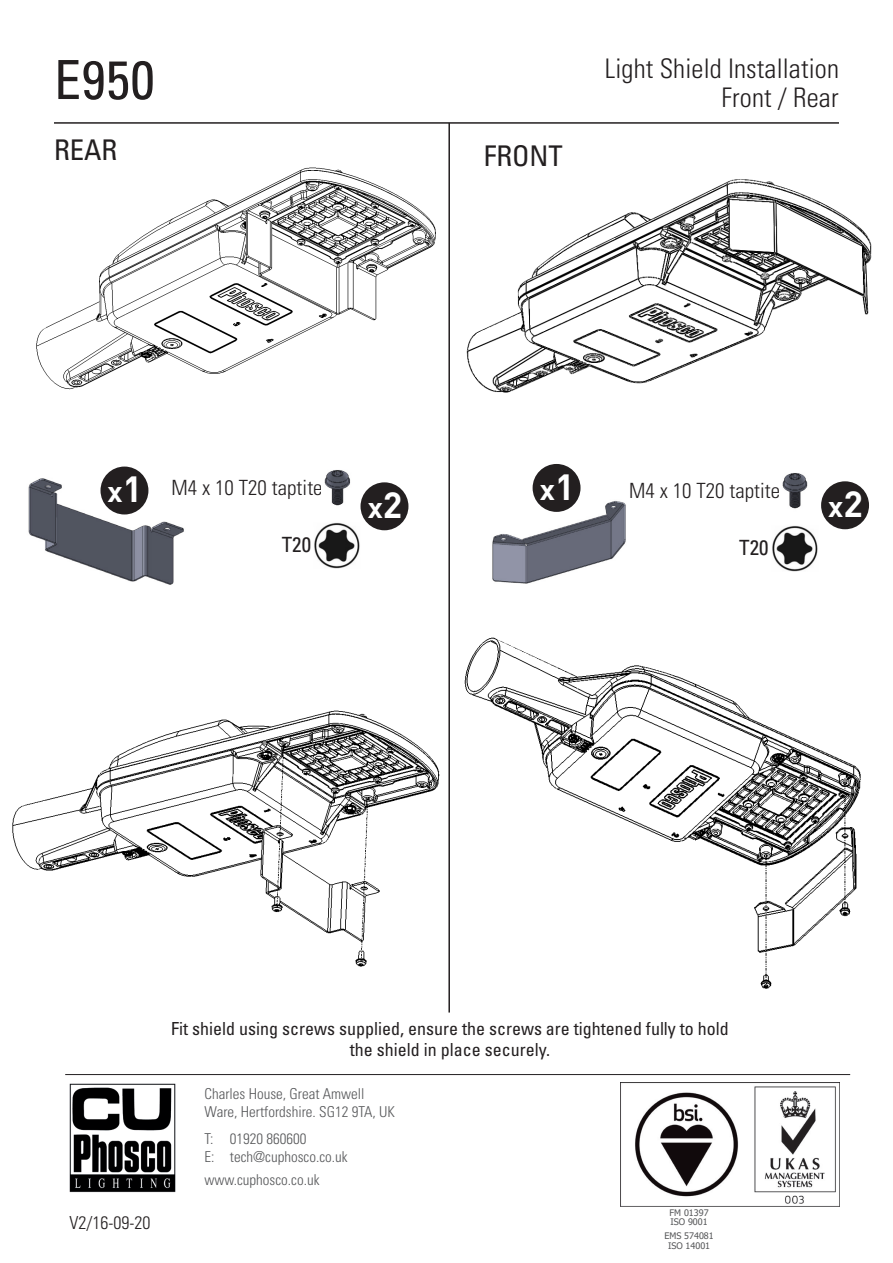
<style>
.page{position:relative;width:893px;height:1263px;background:#fff}
.page>*{position:absolute;margin:0;border:0;box-sizing:border-box;transform-origin:0 0}
.t1{font:condensed 54px "Univers LT Std";color:#231f20}
.t2{font:700 28.8px "DIN";color:#fff}
.t3{font:condensed 28.5px "Univers LT Std";color:#231f20}
.t4{font:300 condensed 27px "Univers LT Std";letter-spacing:.005em;color:#231f20}
.t5{font:300 condensed 21px "Univers LT Std";letter-spacing:.005em;color:#231f20}
.t6{font:condensed 21px "Univers LT Std";letter-spacing:.005em;color:#231f20}
.t7{font:condensed 18px/21.6px "Univers LT Std";color:#231f20;text-align:center}
.t8{font:300 condensed 18px "Univers LT Std";color:#231f20}
.t9{font:300 condensed 15px "Univers LT Std";color:#57585a}
.t10{font:9px "Tahoma";color:#57585a}
.s1{font-size:36px}
</style>
<div class="page">
<hr style="left:54px;top:122px;width:785px;height:2px;background:#231f20">
<img style="left:28px;top:475px;width:156px;height:110px">
<hr style="left:448px;top:123px;width:2px;height:889px;background:#231f20">
<img style="left:466px;top:179px;width:406px;height:214px">
<div style="left:821px;top:481px;width:48px;height:48px;background:#231f20;border-radius:50%"></div>
<img style="left:69px;top:1083px;width:107px;height:110px">
<hr style="left:65px;top:1074px;width:785px;height:1px;background:#231f20">
<img style="left:620px;top:1083px;width:219px;height:124px">
<img style="left:782px;top:473px;width:26px;height:36px">
<img style="left:772px;top:526px;width:46px;height:46px">
<img style="left:324px;top:470px;width:27px;height:36px">
<img style="left:314px;top:523px;width:46px;height:46px">
<img style="left:464px;top:637px;width:397px;height:352px">
<img style="left:12px;top:710px;width:428px;height:257px">
<div style="left:100px;top:467px;width:48px;height:47px;background:#231f20;border-radius:50%"></div>
<div style="left:360px;top:482px;width:48px;height:48px;background:#231f20;border-radius:50%"></div>
<img style="left:492px;top:500px;width:134px;height:83px">
<div style="left:533px;top:464px;width:47px;height:48px;background:#231f20;border-radius:50%"></div>
<img style="left:36px;top:167px;width:400px;height:223px">
<p class="t1" style="left:54px;top:46px;width:102px">E950</p>
<p class="t4" style="left:605px;top:52px;width:236px">Light Shield Installation</p>
<p class="t4" style="left:722px;top:81px;width:118px">Front / Rear</p>
<p class="t3" style="left:54px;top:131px;width:65px">REAR</p>
<p class="t3" style="left:484px;top:138px;width:81px">FRONT</p>
<p class="t2" style="left:108px;top:473px;width:36px">x<span class="s1">1</span></p>
<p class="t5" style="left:171px;top:475px;width:153px">M4 x 10 T20 taptite</p>
<p class="t6" style="left:282px;top:531px;width:31px">T20</p>
<p class="t2" style="left:368px;top:489px;width:36px">x<span class="s1">2</span></p>
<p class="t2" style="left:540px;top:471px;width:36px">x<span class="s1">1</span></p>
<p class="t5" style="left:629px;top:478px;width:153px">M4 x 10 T20 taptite</p>
<p class="t6" style="left:739px;top:534px;width:31px">T20</p>
<p class="t2" style="left:828px;top:488px;width:36px">x<span class="s1">2</span></p>
<p class="t7" style="left:171px;top:1017px;width:559px">Fit shield using screws supplied, ensure the screws are tightened fully to hold the shield in place securely.</p>
<p class="t9" style="left:205px;top:1085px;width:161px">Charles House, Great Amwell</p>
<p class="t9" style="left:205px;top:1103px;width:192px">Ware, Hertfordshire. SG12 9TA, UK</p>
<p class="t9" style="left:205px;top:1130px;width:10px">T:</p>
<p class="t9" style="left:205px;top:1148px;width:11px">E:</p>
<p class="t9" style="left:205px;top:1170px;width:117px">www.cuphosco.co.uk</p>
<p class="t9" style="left:230px;top:1130px;width:78px">01920 860600</p>
<p class="t9" style="left:230px;top:1148px;width:119px">tech@cuphosco.co.uk</p>
<p class="t10" style="left:670px;top:1206px;width:41px">FM 01397</p>
<p class="t8" style="left:70px;top:1212px;width:82px">V2/16-09-20</p>
<p class="t10" style="left:670px;top:1216px;width:39px">ISO 9001</p>
<p class="t10" style="left:668px;top:1239px;width:44px">ISO 14001</p>
<p class="t10" style="left:664px;top:1230px;width:51px">EMS 574081</p>
</div>
